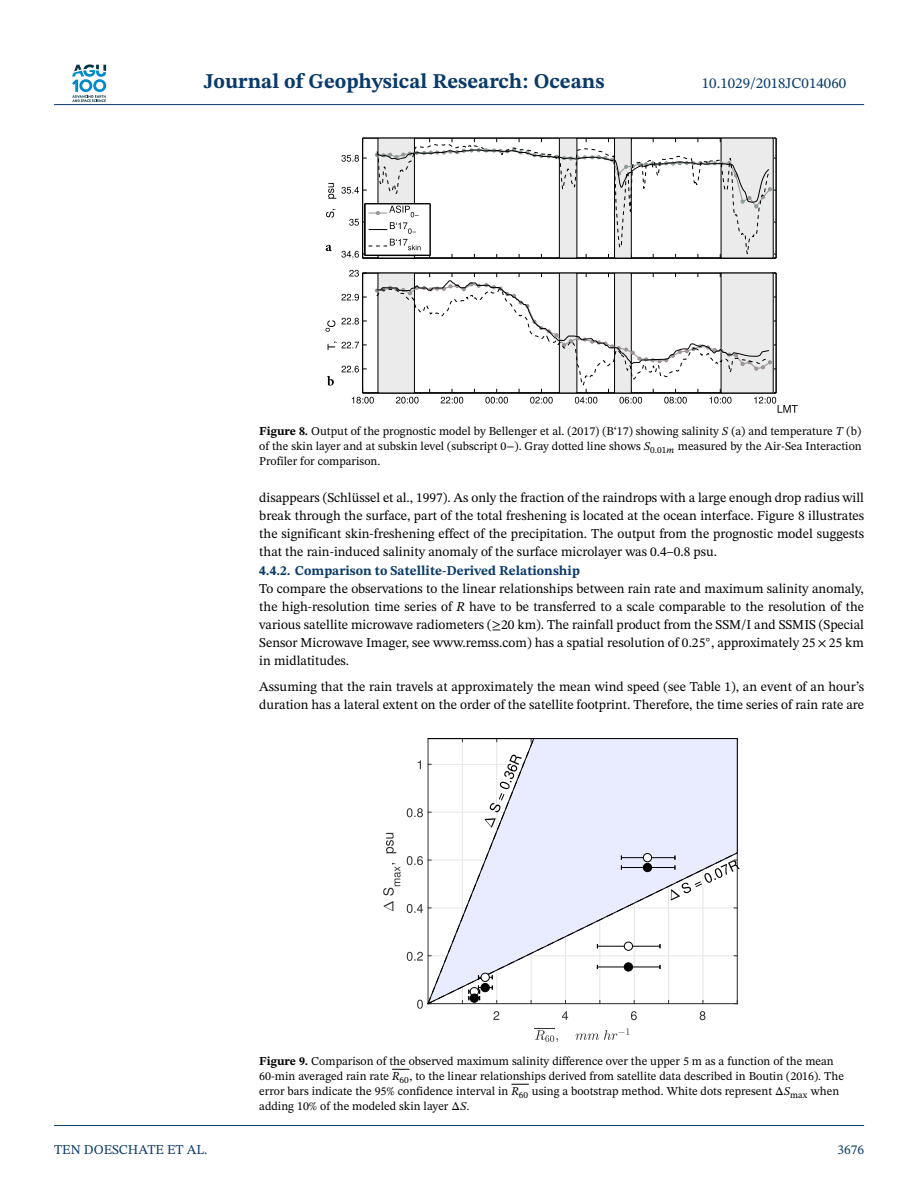
<style>
.page{position:relative;width:918px;height:1188px;background:#fff}
.page>*{position:absolute;margin:0;border:0;box-sizing:border-box;transform-origin:0 0}
.t1{font:700 21px "STIX Two Text";color:#0a3a69}
.t2{font:15px "STIX Two Text";color:#0a3a69}
.t3{font:13.5px/18px "STIX Two Text";color:#000;text-align:justify}
.t4{font:700 13.5px "STIX Two Text";color:#0a3a69}
.t5{font:13.5px "STIX Two Text";color:#0a3a69}
.t6{font:12px/15px "STIX Two Text";color:#000;text-align:justify}
.s1{font-weight:700}
.s2{font-style:italic}
.s3{font-family:"STIX Math"}
.s4{font-family:"STIX Math Calligraphy"}
</style>
<div class="page">
<svg style="left:72px;top:64px;width:34px;height:38px"></svg>
<hr style="left:54px;top:104px;width:810px;height:1px;background:#0a3a69">
<hr style="left:363px;top:258px;width:413px;height:1px;background:#000">
<hr style="left:363px;top:138px;width:413px;height:1px;background:#000">
<hr style="left:362px;top:138px;width:1px;height:120px;background:#000">
<hr style="left:776px;top:138px;width:1px;height:120px;background:#000">
<div style="left:378px;top:138px;width:36px;height:120px;background:#ebebeb"></div>
<div style="left:615px;top:138px;width:16px;height:120px;background:#ebebeb"></div>
<div style="left:614px;top:138px;width:18px;height:120px;border:1px solid #000"></div>
<div style="left:721px;top:138px;width:52px;height:120px;background:#ebebeb"></div>
<svg style="left:377px;top:143px;width:345px;height:5px"></svg>
<svg style="left:326px;top:148px;width:450px;height:110px"></svg>
<svg style="left:326px;top:270px;width:472px;height:143px"></svg>
<svg style="left:534px;top:1028px;width:24px;height:14px"></svg>
<svg style="left:576px;top:1028px;width:53px;height:12px"></svg>
<svg style="left:383px;top:833px;width:18px;height:78px"></svg>
<svg style="left:407px;top:738px;width:333px;height:282px"></svg>
<svg style="left:392px;top:1069px;width:18px;height:1px"></svg>
<svg style="left:511px;top:1084px;width:18px;height:1px"></svg>
<hr style="left:54px;top:1125px;width:810px;height:1px;background:#0a3a69">
<h1 class="t1" style="left:204px;top:73px;width:402px">Journal of Geophysical Research: Oceans</h1>
<p class="t2" style="left:702px;top:77px;width:146px">10.1029/2018JC014060</p>
<p class="t6" style="left:259px;top:425px;width:604px"><span class="s1">Figure 8.</span> Output of the prognostic model by Bellenger et al. (2017) (B‘17) showing salinity <span class="s2">S</span> (a) and temperature <span class="s2">T</span> (b) of the skin layer and at subskin level (subscript 0<span class="s3">−</span>). Gray dotted line shows <span class="s2">S</span><sub>0.01</sub><sub>m</sub> measured by the Air-Sea Interaction Profiler for comparison.</p>
<p class="t3" style="left:259px;top:490px;width:606px">disappears (Schlüssel et al., 1997). As only the fraction of the raindrops with a large enough drop radius will break through the surface, part of the total freshening is located at the ocean interface. Figure 8 illustrates the significant skin-freshening effect of the precipitation. The output from the prognostic model suggests that the rain-induced salinity anomaly of the surface microlayer was 0.4–0.8 psu.</p>
<p class="t4" style="left:259px;top:565px;width:322px">4.4.2. Comparison to Satellite-Derived Relationship</p>
<p class="t3" style="left:259px;top:581px;width:606px">To compare the observations to the linear relationships between rain rate and maximum salinity anomaly, the high-resolution time series of <span class="s2">R</span> have to be transferred to a scale comparable to the resolution of the various satellite microwave radiometers (<span class="s4">≥</span>20 km). The rainfall product from the SSM/I and SSMIS (Special Sensor Microwave Imager, see www.remss.com) has a spatial resolution of 0.25<sup>◦</sup>, approximately 25 <span class="s3">×</span> 25 km in midlatitudes.</p>
<p class="t3" style="left:259px;top:679px;width:606px">Assuming that the rain travels at approximately the mean wind speed (see Table 1), an event of an hour’s duration has a lateral extent on the order of the satellite footprint. Therefore, the time series of rain rate are</p>
<p class="t6" style="left:259px;top:1054px;width:586px;text-align:left"><span class="s1">Figure 9.</span> Comparison of the observed maximum salinity difference over the upper 5 m as a function of the mean 60-min averaged rain rate <span class="s2">R</span><sub>60</sub>, to the linear relationships derived from satellite data described in Boutin (2016). The error bars indicate the 95% confidence interval in <span class="s2">R</span><sub>60</sub> using a bootstrap method. White dots represent <span class="s3">Δ</span><span class="s2">S</span><sub>max</sub> when adding 10% of the modeled skin layer <span class="s3">Δ</span><span class="s2">S</span>.</p>
<p class="t5" style="left:54px;top:1144px;width:155px">TEN DOESCHATE ET AL.</p>
<p class="t5" style="left:837px;top:1144px;width:28px">3676</p>
</div>
